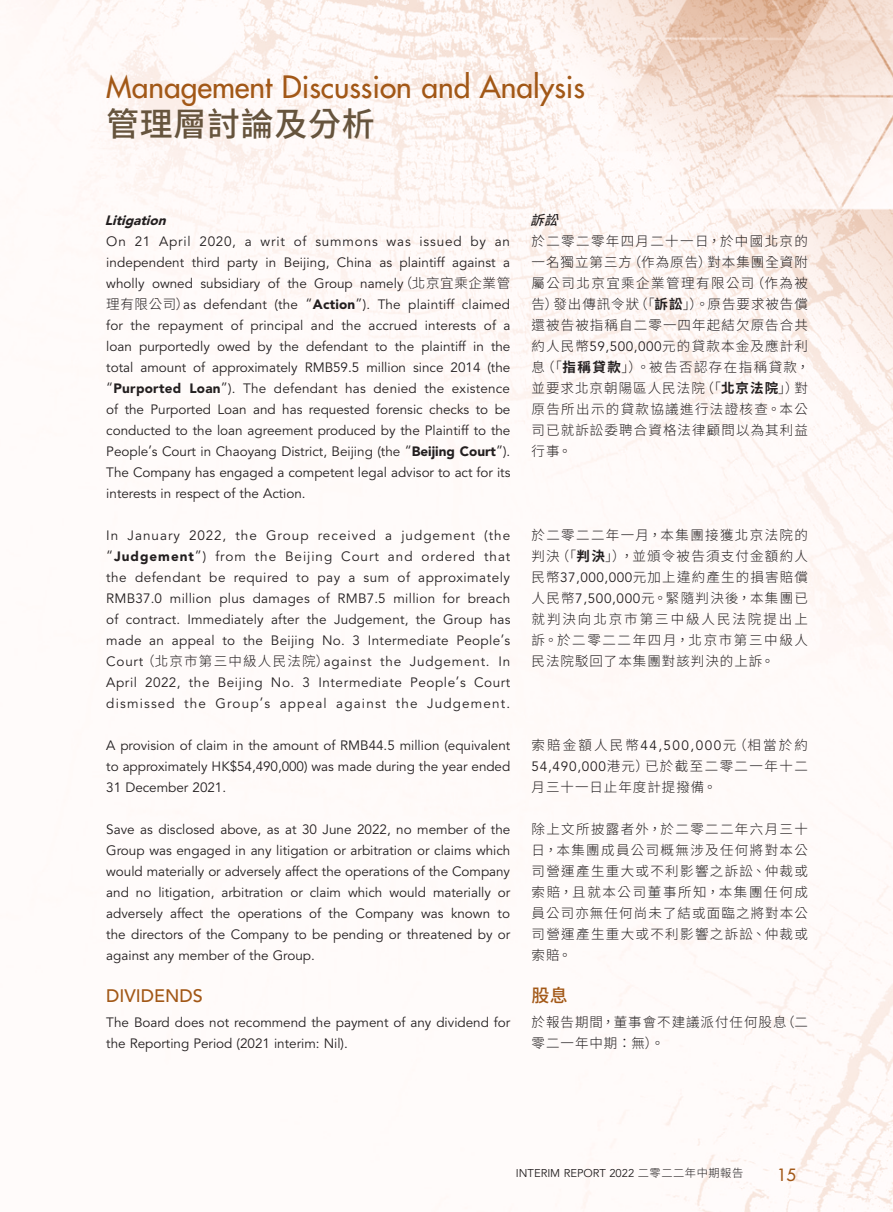
<style>
.page{position:relative;width:893px;height:1212px;background:#fff}
.page>*{position:absolute;margin:0;border:0;box-sizing:border-box;transform-origin:0 0}
.t1{font:500 33px "Source Han Sans TC";letter-spacing:.02em;color:#66543d}
.t2{font:500 30px "Futura Std";color:#a25817}
.Heading_1{font:500 18px "Avenir LT Std";color:#a25817}
.C_Heading_1{font:500 18px "Source Han Sans TC";color:#a25817}
.t3{font:500 16.5px "Futura Std";color:#a25817}
.Body_Text{font:13.5px/21px "Avenir LT Std";color:#231f20;text-align:justify}
.C_Body_Text{font:300 13.5px/21px "Source Han Sans TC";letter-spacing:.08em;color:#231f20;text-align:justify}
.Heading_3{font:italic 900 13.5px "Avenir LT Std";color:#231f20}
.C_Heading_3{font:italic 500 13.5px "Source Han Sans TC";color:#231f20}
.t4{font:11.25px "Avenir LT Std";color:#231f20}
.s1{font-family:"Source Han Sans TC";font-weight:300}
.s2{font-weight:900}
.s3{font-weight:700}
.s4{font-family:"Avenir LT Std";font-weight:400}
</style>
<div class="page">
<img style="left:33px;top:0;width:860px;height:1212px">
<h2 class="t2" style="left:106px;top:68px;width:480px">Management Discussion and Analysis</h2>
<h1 class="t1" style="left:106px;top:106px;width:270px">管理層討論及分析</h1>
<p class="Heading_3" style="left:105px;top:212px;width:66px">Litigation</p>
<p class="Body_Text" style="left:106px;top:231px;width:406px">On 21 April 2020, a writ of summons was issued by an independent third party in Beijing, China as plaintiff against a wholly owned subsidiary of the Group namely<span class="s1">（北京宜乘企業管理有限公司）</span>as defendant (the “<span class="s2">Action</span>”). The plaintiff claimed for the repayment of principal and the accrued interests of a loan purportedly owed by the defendant to the plaintiff in the total amount of approximately RMB59.5 million since 2014 (the “<span class="s2">Purported Loan</span>”). The defendant has denied the existence of the Purported Loan and has requested forensic checks to be conducted to the loan agreement produced by the Plaintiff to the People’s Court in Chaoyang District, Beijing (the “<span class="s2">Beijing Court</span>”).<br>The Company has engaged a competent legal advisor to act for its interests in respect of the Action.</p>
<p class="Body_Text" style="left:106px;top:525px;width:406px">In January 2022, the Group received a judgement (the “<span class="s2">Judgement</span>”) from the Beijing Court and ordered that the defendant be required to pay a sum of approximately RMB37.0 million plus damages of RMB7.5 million for breach of contract. Immediately after the Judgement, the Group has made an appeal to the Beijing No. 3 Intermediate People’s Court<span class="s1">（北京市第三中級人民法院）</span>against the Judgement. In April 2022, the Beijing No. 3 Intermediate People’s Court dismissed the Group’s appeal against the Judgement.</p>
<p class="Body_Text" style="left:106px;top:735px;width:406px">A provision of claim in the amount of RMB44.5 million (equivalent to approximately HK$54,490,000) was made during the year ended 31 December 2021.</p>
<p class="Body_Text" style="left:106px;top:819px;width:406px">Save as disclosed above, as at 30 June 2022, no member of the Group was engaged in any litigation or arbitration or claims which would materially or adversely affect the operations of the Company and no litigation, arbitration or claim which would materially or adversely affect the operations of the Company was known to the directors of the Company to be pending or threatened by or against any member of the Group.</p>
<p class="Heading_1" style="left:106px;top:985px;width:98px">DIVIDENDS</p>
<p class="Body_Text" style="left:106px;top:1012px;width:406px">The Board does not recommend the payment of any dividend for the Reporting Period (2021 interim: Nil).</p>
<p class="C_Heading_3" style="left:530px;top:212px;width:39px">訴訟</p>
<p class="C_Body_Text" style="left:531px;top:230px;width:280px;text-align:left">於二零二零年四月二十一日，於中國北京的一名獨立第三方（作為原告）對本集團全資附屬公司北京宜乘企業管理有限公司（作為被告）發出傳訊令狀（「<span class="s3">訴訟</span>」）。原告要求被告償還被告被指稱自二零一四年起結欠原告合共約人民幣<span class="s4">59,500,000</span>元的貸款本金及應計利息（「<span class="s3">指稱貸款</span>」）。被告否認存在指稱貸款，並要求北京朝陽區人民法院（「<span class="s3">北京法院</span>」）對原告所出示的貸款協議進行法證核查。本公司已就訴訟委聘合資格法律顧問以為其利益行事。</p>
<p class="C_Body_Text" style="left:531px;top:524px;width:278px">於二零二二年一月，本集團接獲北京法院的判決（「<span class="s3">判決</span>」），並頒令被告須支付金額約人民幣<span class="s4">37,000,000</span>元加上違約產生的損害賠償人民幣<span class="s4">7,500,000</span>元。緊隨判決後，本集團已就判決向北京市第三中級人民法院提出上訴。於二零二二年四月，北京市第三中級人民法院駁回了本集團對該判決的上訴。</p>
<p class="C_Body_Text" style="left:531px;top:734px;width:278px">索賠金額人民幣<span class="s4">44,500,000</span>元（相當於約<span class="s4">54,490,000</span>港元）已於截至二零二一年十二月三十一日止年度計提撥備。</p>
<p class="C_Body_Text" style="left:531px;top:818px;width:278px">除上文所披露者外，於二零二二年六月三十日，本集團成員公司概無涉及任何將對本公司營運產生重大或不利影響之訴訟、仲裁或索賠，且就本公司董事所知，本集團任何成員公司亦無任何尚未了結或面臨之將對本公司營運產生重大或不利影響之訴訟、仲裁或索賠。</p>
<p class="C_Heading_1" style="left:531px;top:985px;width:38px">股息</p>
<p class="C_Body_Text" style="left:531px;top:1012px;width:278px">於報告期間，董事會不建議派付任何股息（二零二一年中期：無）。</p>
<p class="t4" style="left:516px;top:1167px;width:229px">INTERIM REPORT 2022 <span class="s1">二零二二年中期報告</span></p>
<p class="t3" style="left:777px;top:1164px;width:20px">15</p>
</div>
